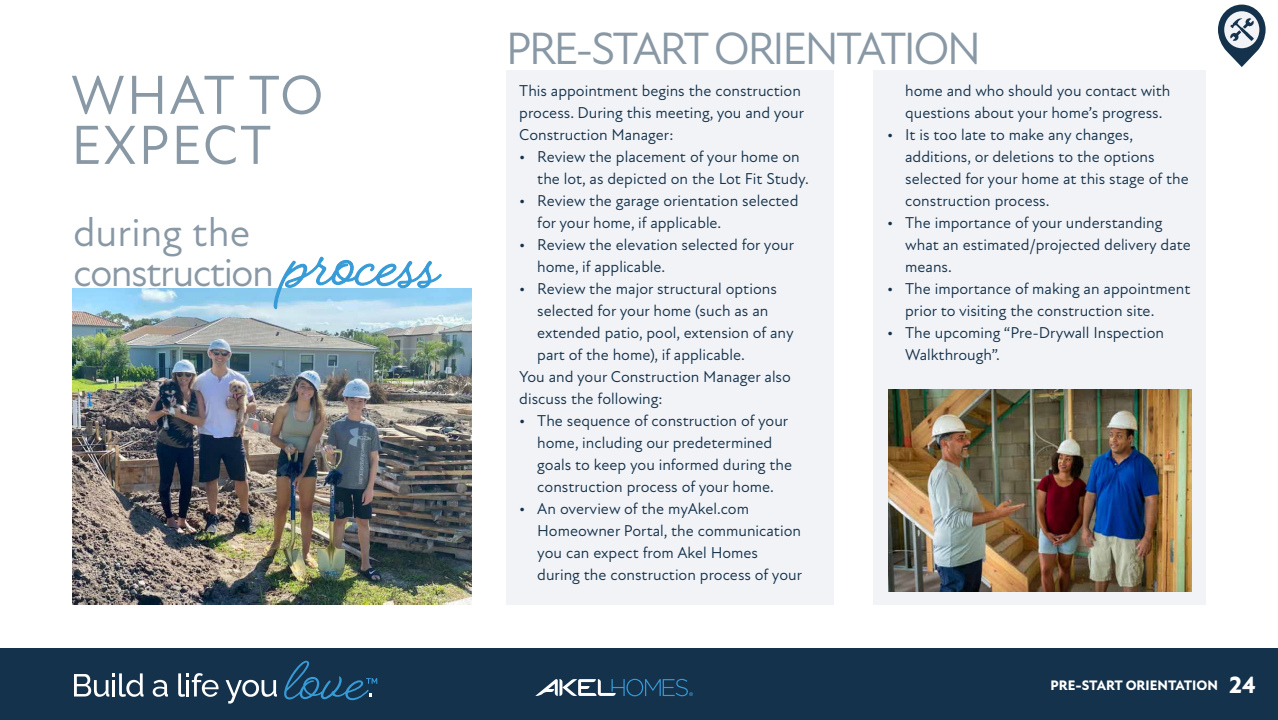
<style>
.page{position:relative;width:1278px;height:720px;background:#fff}
.page>*{position:absolute;margin:0;border:0;box-sizing:border-box;transform-origin:0 0}
.t1{font:56px/50px "New Atten";letter-spacing:.03em;color:#8998a5}
.t2{font:46px "New Atten";letter-spacing:-.06em;color:#8998a5}
.t3{font:41px/40px "New Atten";letter-spacing:-.04em;color:#8998a5}
.t4{font:800 24px "New Atten";color:#fff}
.t5{font:16px/22px "New Atten";color:#14324b}
.t6{font:800 14px "New Atten";color:#fff}
.s1{font-family:"Beloved Script";font-weight:700;font-size:76px;color:#379bd7}
</style>
<div class="page">
<div style="left:1206px;top:648px;width:72px;height:72px;background:#14324b"></div>
<img style="left:72px;top:288px;width:400px;height:317px">
<div style="left:0;top:648px;width:1207px;height:72px;background:#14324b"></div>
<svg style="left:74px;top:673px;width:70px;height:24px"></svg>
<svg style="left:153px;top:680px;width:15px;height:17px"></svg>
<svg style="left:178px;top:673px;width:41px;height:24px"></svg>
<svg style="left:226px;top:680px;width:51px;height:24px"></svg>
<svg style="left:284px;top:661px;width:93px;height:39px"></svg>
<div style="left:506px;top:71px;width:327px;height:534px;background:#f1f3f7"></div>
<div style="left:874px;top:71px;width:332px;height:534px;background:#f1f3f7"></div>
<svg style="left:535px;top:679px;width:158px;height:17px"></svg>
<svg style="left:1218px;top:5px;width:48px;height:62px"></svg>
<div style="left:1224px;top:11px;width:35px;height:37px;background:#f1f3f7;border-radius:50%"></div>
<img style="left:1228px;top:16px;width:28px;height:28px">
<img style="left:888px;top:390px;width:304px;height:202px">
<h1 class="t1" style="left:71px;top:71px;width:254px">WHAT TO<br>EXPECT</h1>
<h3 class="t3" style="left:73px;top:213px;width:368px">during the construction<span class="s1">process</span></h3>
<h2 class="t2" style="left:506px;top:21px;width:477px">PRE-START ORIENTATION</h2>
<p class="t5" style="left:519px;top:80px;width:286px">This appointment begins the construction process. During this meeting, you and your<br>Construction Manager:</p>
<p class="t5" style="left:537px;top:146px;width:273px;text-indent:-18px">• Review the placement of your home on the lot, as depicted on the Lot Fit Study.</p>
<p class="t5" style="left:537px;top:190px;width:263px;text-indent:-18px">• Review the garage orientation selected for your home, if applicable.</p>
<p class="t5" style="left:537px;top:234px;width:258px;text-indent:-18px">• Review the elevation selected for your home, if applicable.</p>
<p class="t5" style="left:519px;top:278px;width:259px">• Review the major structural options</p>
<p class="t5" style="left:537px;top:300px;width:233px">selected for your home (such as an</p>
<p class="t5" style="left:537px;top:322px;width:258px">extended patio, pool, extension of any</p>
<p class="t5" style="left:537px;top:344px;width:209px">part of the home), if applicable.</p>
<p class="t5" style="left:519px;top:366px;width:273px">You and your Construction Manager also</p>
<p class="t5" style="left:519px;top:388px;width:145px">discuss the following:</p>
<p class="t5" style="left:537px;top:410px;width:256px;text-indent:-18px">• The sequence of construction of your home, including our predetermined goals to keep you informed during the construction process of your home.</p>
<p class="t5" style="left:537px;top:498px;width:266px;text-indent:-18px">• An overview of the myAkel.com Homeowner Portal, the communication you can expect from Akel Homes during the construction process of your</p>
<p class="t5" style="left:905px;top:80px;width:267px">home and who should you contact with questions about your home’s progress.</p>
<p class="t5" style="left:905px;top:124px;width:285px;text-indent:-18px">• It is too late to make any changes, additions, or deletions to the options selected for your home at this stage of the construction process.</p>
<p class="t5" style="left:905px;top:212px;width:287px;text-indent:-18px">• The importance of your understanding what an estimated/projected delivery date means.</p>
<p class="t5" style="left:905px;top:278px;width:287px;text-indent:-18px">• The importance of making an appointment prior to visiting the construction site.</p>
<p class="t5" style="left:905px;top:322px;width:260px;text-indent:-18px">• The upcoming “Pre-Drywall Inspection<br>Walkthrough”.</p>
<p class="t6" style="left:1051px;top:677px;width:169px">PRE-START ORIENTATION</p>
<h3 class="t4" style="left:1229px;top:671px;width:28px">24</h3>
</div>
